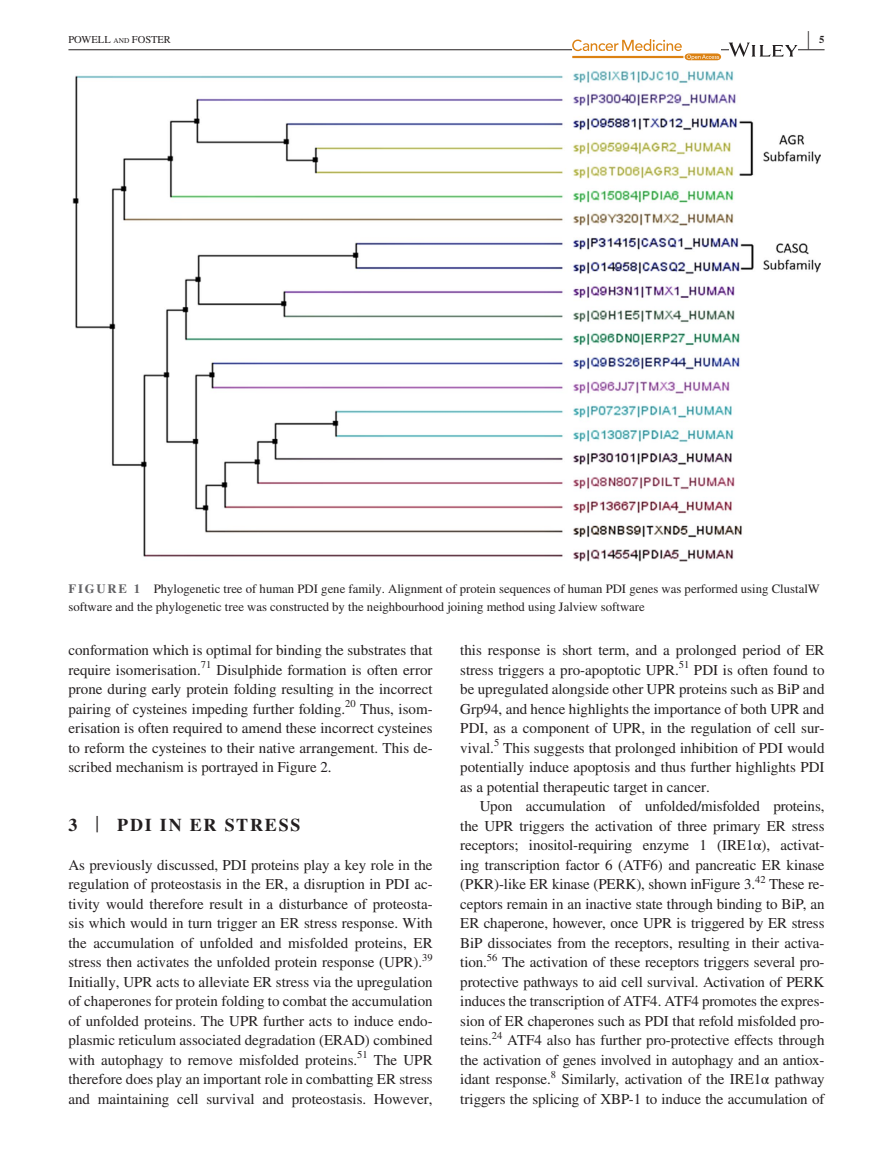
<style>
.page{position:relative;width:893px;height:1174px;background:#fff}
.page>*{position:absolute;margin:0;border:0;box-sizing:border-box;transform-origin:0 0}
.t1{font:700 25.95px "STIX";color:#231f20;scale:.36 1}
.t2{font:700 18px "STIX";letter-spacing:.1em;color:#231f20}
.t3{font:15px/19.5px "STIX";color:#231f20;text-align:justify}
.t4{font:12.75px/18px "STIX";color:#231f20}
.t5{font:10.5px "STIX";color:#231f20}
.t6{font:10.5px "STIX";color:#231f20}
.t7{font:700 10.5px "STIX";color:#231f20}
.s1{font-size:7.35px}
.s2{font-weight:700;color:#636366}
.s3{font-weight:400;font-size:23.7px}
</style>
<div class="page">
<hr style="left:68px;top:49px;width:756px;height:1px;background:#231f20">
<svg style="left:572px;top:39px;width:149px;height:21px"></svg>
<svg style="left:729px;top:43px;width:68px;height:14px"></svg>
<img style="left:72px;top:70px;width:749px;height:491px">
<h1 class="t1" style="left:807px;top:25px;width:7px">|</h1>
<p class="t6" style="left:68px;top:32px;width:104px">POWELL <span class="s1">and</span> FOSTER</p>
<p class="t7" style="left:819px;top:33px;width:7px">5</p>
<p class="t4" style="left:68px;top:581px;width:753px"><span class="s2">FIGURE 1</span> Phylogenetic tree of human PDI gene family. Alignment of protein sequences of human PDI genes was performed using ClustalW software and the phylogenetic tree was constructed by the neighbourhood joining method using Jalview software</p>
<p class="t3" style="left:68px;top:641px;width:366px">conformation which is optimal for binding the substrates that require isomerisation.</p>
<p class="t5" style="left:201px;top:657px;width:12px">71</p>
<p class="t3" style="left:68px;top:661px;width:366px;text-indent:148px">Disulphide formation is often error prone during early protein folding resulting in the incorrect pairing of cysteines impeding further folding.</p>
<p class="t5" style="left:345px;top:696px;width:12px">20</p>
<p class="t3" style="left:68px;top:700px;width:366px;text-indent:292px">Thus, isom&shy;erisation is often required to amend these incorrect cysteines to reform the cysteines to their native arrangement. This de&shy;scribed mechanism is portrayed in Figure 2.</p>
<p class="t2" style="left:68px;top:814px;width:234px">3 <span class="s3">|</span> PDI IN ER STRESS</p>
<p class="t3" style="left:68px;top:856px;width:366px">As previously discussed, PDI proteins play a key role in the regulation of proteostasis in the ER, a disruption in PDI ac&shy;tivity would therefore result in a disturbance of proteosta&shy;sis which would in turn trigger an ER stress response. With the accumulation of unfolded and misfolded proteins, ER stress then activates the unfolded protein response (UPR).</p>
<p class="t5" style="left:422px;top:950px;width:12px">39</p>
<p class="t3" style="left:68px;top:973px;width:366px">Initially, UPR acts to alleviate ER stress via the upregulation of chaperones for protein folding to combat the accumulation of unfolded proteins. The UPR further acts to induce endo&shy;plasmic reticulum associated degradation (ERAD) combined with autophagy to remove misfolded proteins.</p>
<p class="t5" style="left:357px;top:1047px;width:12px">51</p>
<p class="t3" style="left:68px;top:1051px;width:366px;text-indent:305px">The UPR therefore does play an important role in combatting ER stress and maintaining cell survival and proteostasis. However,</p>
<p class="t3" style="left:460px;top:641px;width:366px">this response is short term, and a prolonged period of ER stress triggers a pro-apoptotic UPR.</p>
<p class="t5" style="left:679px;top:657px;width:12px">51</p>
<p class="t3" style="left:460px;top:661px;width:366px;text-indent:234px">PDI is often found to be upregulated alongside other UPR proteins such as BiP and Grp94, and hence highlights the importance of both UPR and PDI, as a component of UPR, in the regulation of cell sur&shy;vival.</p>
<p class="t5" style="left:494px;top:735px;width:7px">5</p>
<p class="t3" style="left:460px;top:739px;width:366px;text-indent:43px">This suggests that prolonged inhibition of PDI would potentially induce apoptosis and thus further highlights PDI as a potential therapeutic target in cancer.</p>
<p class="t3" style="left:460px;top:797px;width:366px;text-indent:20px">Upon accumulation of unfolded/misfolded proteins, the UPR triggers the activation of three primary ER stress receptors; inositol-requiring enzyme 1 (IRE1α), activat&shy;ing transcription factor 6 (ATF6) and pancreatic ER kinase (PKR)-like ER kinase (PERK), shown inFigure 3.</p>
<p class="t5" style="left:755px;top:872px;width:12px">42</p>
<p class="t3" style="left:460px;top:875px;width:366px;text-indent:309px">These re&shy;ceptors remain in an inactive state through binding to BiP, an ER chaperone, however, once UPR is triggered by ER stress BiP dissociates from the receptors, resulting in their activa&shy;tion.</p>
<p class="t5" style="left:487px;top:950px;width:12px">56</p>
<p class="t3" style="left:460px;top:953px;width:366px;text-indent:42px">The activation of these receptors triggers several pro&shy;protective pathways to aid cell survival. Activation of PERK induces the transcription of ATF4. ATF4 promotes the expres&shy;sion of ER chaperones such as PDI that refold misfolded pro&shy;teins.</p>
<p class="t5" style="left:492px;top:1028px;width:12px">24</p>
<p class="t3" style="left:460px;top:1031px;width:366px;text-indent:47px">ATF4 also has further pro-protective effects through the activation of genes involved in autophagy and an antiox&shy;idant response.</p>
<p class="t5" style="left:551px;top:1067px;width:7px">8</p>
<p class="t3" style="left:460px;top:1070px;width:366px;text-align:right">Similarly, activation of the IRE1α pathway<br>triggers the splicing of XBP-1 to induce the accumulation of</p>
</div>
